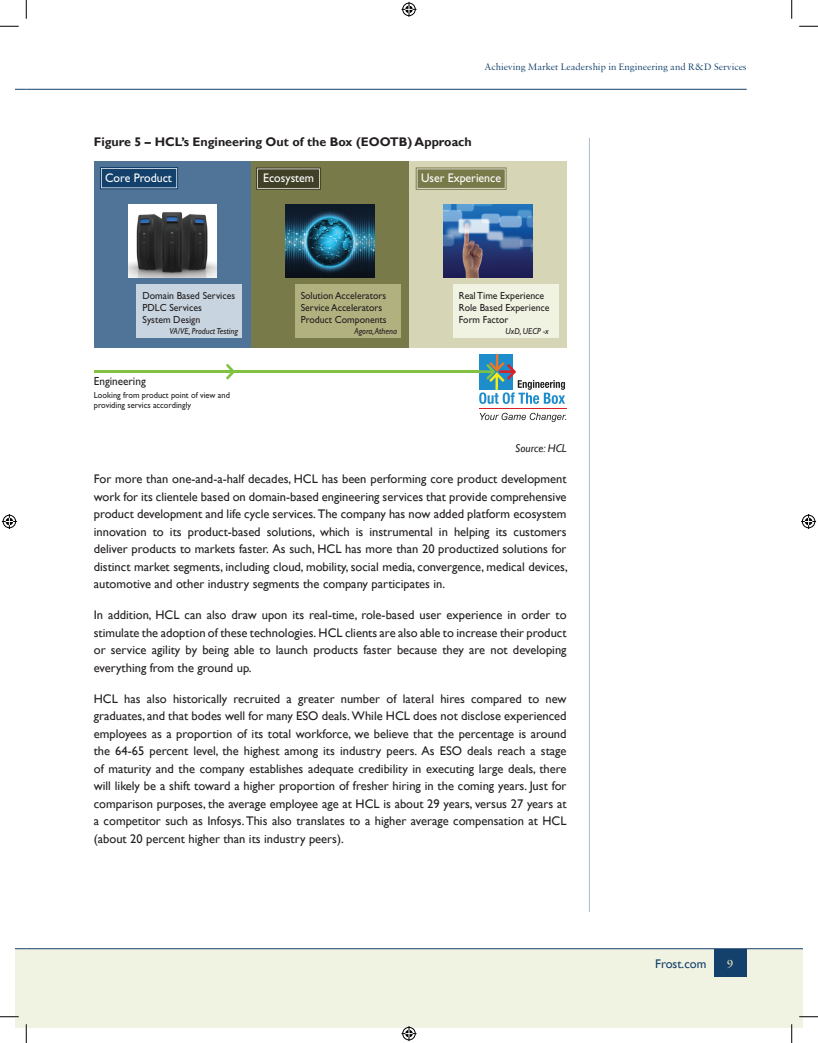
<style>
.page{position:relative;width:818px;height:1043px;background:#fff}
.page>*{position:absolute;margin:0;border:0;box-sizing:border-box;transform-origin:0 0}
.t1{font:12.5px/17.5px "Gill Sans";color:#231f20;text-align:justify}
.t2{font:700 12.5px "Gill Sans";color:#231f20}
.t3{font:12.5px "Gill Sans";color:#fff;scale:.95 1}
.t4{font:12.5px "Gill Sans";color:#13416b}
.t5{font:600 12.5px "Sabon MT Pro";color:#d6d5b6}
.t6{font:11.75px "Gill Sans";color:#231f20;scale:.95 1}
.t7{font:italic 11.25px "Gill Sans";color:#231f20}
.t8{font:10.25px/12.4px "Gill Sans";color:#231f20;scale:.95 1}
.t9{font:10px "Sabon MT Pro";color:#13416b}
.t10{font:8.88px/10.6px "Gill Sans";color:#231f20;scale:.95 1}
.t11{font:italic 8.88px "Gill Sans";color:#231f20;scale:.95 1}
</style>
<div class="page">
<div style="left:15px;top:949px;width:11px;height:79px;background:#f1f3e2"></div>
<div style="left:26px;top:949px;width:776px;height:79px;background:#f1f3e2"></div>
<hr style="left:26px;top:948px;width:776px;height:1px;background:#13416b">
<hr style="left:26px;top:89px;width:720px;height:1px;background:#13416b">
<div style="left:713px;top:949px;width:33px;height:28px;background:#13416b"></div>
<hr style="left:589px;top:138px;width:1px;height:774px;background:#b0bacb">
<div style="left:94px;top:162px;width:157px;height:186px;background:#507497"></div>
<div style="left:251px;top:162px;width:158px;height:186px;background:#797a4a"></div>
<div style="left:409px;top:162px;width:157px;height:186px;background:#d6d5b6"></div>
<div style="left:100px;top:167px;width:78px;height:22px;border:2px solid #13416b"></div>
<div style="left:256px;top:167px;width:65px;height:23px;border:2px solid #404026"></div>
<div style="left:415px;top:167px;width:91px;height:23px;border:2px solid #797a4a"></div>
<svg style="left:101px;top:168px;width:76px;height:20px"></svg>
<div style="left:137px;top:285px;width:105px;height:53px;background:#c8d4df"></div>
<img style="left:128px;top:204px;width:89px;height:73px">
<svg style="left:257px;top:168px;width:63px;height:21px"></svg>
<div style="left:295px;top:285px;width:105px;height:53px;background:#b1b180"></div>
<img style="left:286px;top:204px;width:88px;height:73px">
<svg style="left:417px;top:168px;width:88px;height:21px"></svg>
<div style="left:453px;top:285px;width:105px;height:53px;background:#f1f3e2"></div>
<img style="left:443px;top:204px;width:89px;height:73px">
<svg style="left:479px;top:413px;width:87px;height:9px"></svg>
<svg style="left:479px;top:354px;width:86px;height:50px"></svg>
<hr style="left:479px;top:407px;width:87px;height:1px;background:#d92027">
<svg style="left:226px;top:363px;width:8px;height:17px"></svg>
<hr style="left:94px;top:370px;width:385px;height:3px;background:#81c340">
<svg style="left:0;top:25px;width:19px;height:2px"></svg>
<svg style="left:799px;top:25px;width:19px;height:2px"></svg>
<svg style="left:0;top:1016px;width:19px;height:1px"></svg>
<svg style="left:799px;top:1015px;width:19px;height:2px"></svg>
<svg style="left:25px;top:0;width:2px;height:19px"></svg>
<svg style="left:25px;top:1024px;width:2px;height:18px"></svg>
<svg style="left:791px;top:0;width:1px;height:19px"></svg>
<svg style="left:791px;top:1024px;width:1px;height:18px"></svg>
<svg style="left:401px;top:2px;width:15px;height:15px"></svg>
<svg style="left:401px;top:1026px;width:15px;height:15px"></svg>
<svg style="left:2px;top:514px;width:15px;height:15px"></svg>
<svg style="left:801px;top:514px;width:15px;height:15px"></svg>
<p class="t9" style="left:484px;top:60px;width:263px">Achieving Market Leadership in Engineering and R&amp;D Services</p>
<p class="t2" style="left:94px;top:135px;width:379px">Figure 5 – HCL’s Engineering Out of the Box (EOOTB) Approach</p>
<p class="t3" style="left:105px;top:171px;width:72px">Core Product</p>
<p class="t3" style="left:263px;top:171px;width:55px">Ecosystem</p>
<p class="t3" style="left:421px;top:171px;width:86px">User Experience</p>
<p class="t8" style="left:142px;top:289px;width:99px">Domain Based Services<br>PDLC Services<br>System Design</p>
<p class="t11" style="left:169px;top:326px;width:74px">VA/VE, Product Testing</p>
<p class="t6" style="left:94px;top:374px;width:56px">Engineering</p>
<p class="t10" style="left:94px;top:389px;width:145px">Looking from product point of view and providing servics accordingly</p>
<p class="t8" style="left:301px;top:289px;width:92px">Solution Accelerators<br>Service Accelerators<br>Product Components</p>
<p class="t11" style="left:354px;top:326px;width:46px">Agora,Athena</p>
<p class="t8" style="left:459px;top:289px;width:97px">Real Time Experience<br>Role Based Experience<br>Form Factor</p>
<p class="t11" style="left:505px;top:326px;width:47px">UxD, UECP -x</p>
<p class="t7" style="left:515px;top:442px;width:53px">Source: HCL</p>
<p class="t1" style="left:94px;top:470px;width:475px">For more than one-and-a-half decades, HCL has been performing core product development work for its clientele based on domain-based engineering services that provide comprehensive product development and life cycle services. The company has now added platform ecosystem innovation to its product-based solutions, which is instrumental in helping its customers deliver products to markets faster. As such, HCL has more than 20 productized solutions for distinct market segments, including cloud, mobility, social media, convergence, medical devices, automotive and other industry segments the company participates in.</p>
<p class="t1" style="left:94px;top:606px;width:474px">In addition, HCL can also draw upon its real-time, role-based user experience in order to stimulate the adoption of these technologies. HCL clients are also able to increase their product or service agility by being able to launch products faster because they are not developing everything from the ground up.</p>
<p class="t1" style="left:94px;top:690px;width:474px">HCL has also historically recruited a greater number of lateral hires compared to new graduates, and that bodes well for many ESO deals. While HCL does not disclose experienced employees as a proportion of its total workforce, we believe that the percentage is around the 64-65 percent level, the highest among its industry peers. As ESO deals reach a stage of maturity and the company establishes adequate credibility in executing large deals, there will likely be a shift toward a higher proportion of fresher hiring in the coming years. Just for comparison purposes, the average employee age at HCL is about 29 years, versus 27 years at a competitor such as Infosys. This also translates to a higher average compensation at HCL (about 20 percent higher than its industry peers).</p>
<p class="t4" style="left:655px;top:956px;width:53px">Frost.com</p>
<p class="t5" style="left:727px;top:956px;width:7px">9</p>
</div>
